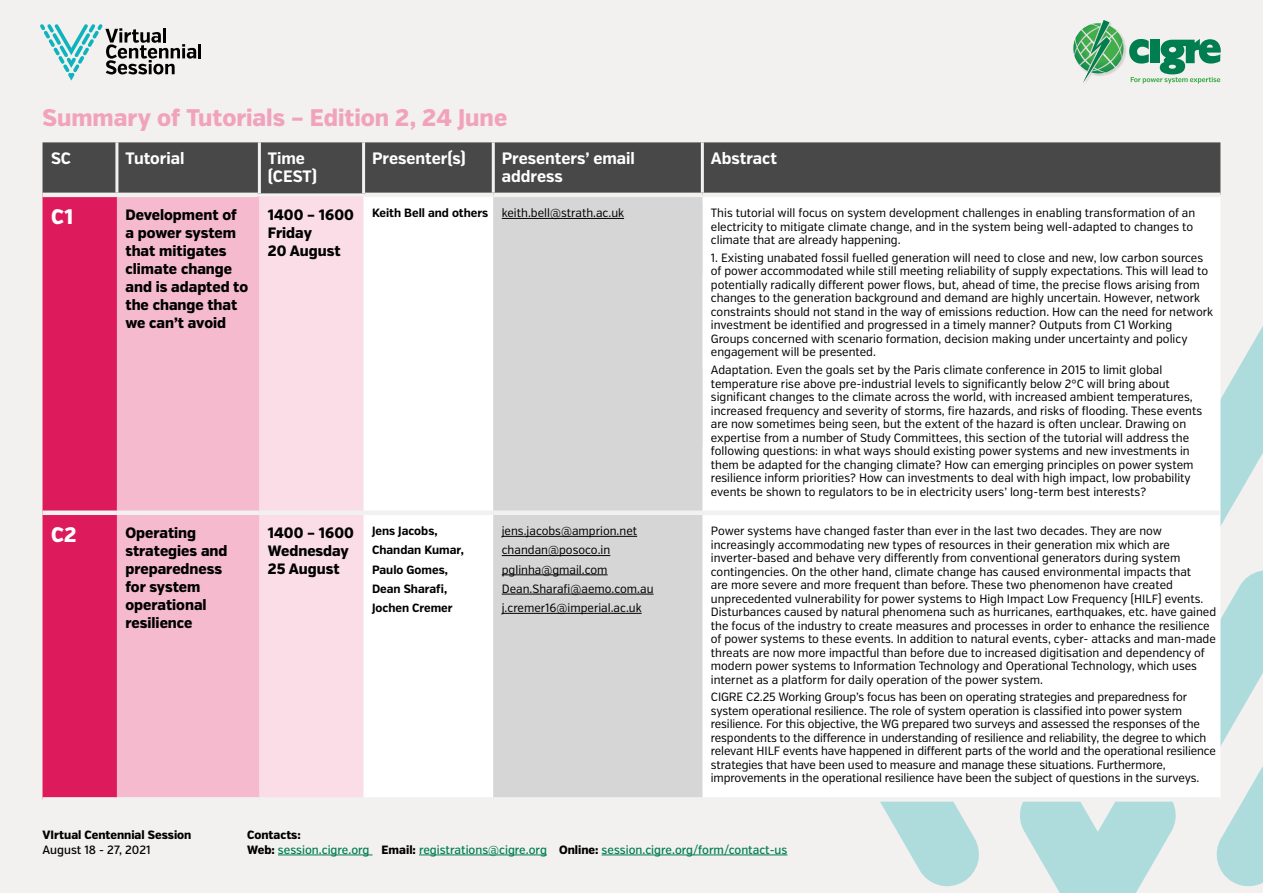
<style>
.page{position:relative;width:1263px;height:893px;background:#f2f1ef}
.page>*{position:absolute;margin:0;border:0;box-sizing:border-box;transform-origin:0 0}
.t1{font:800 24px "Verb Cond";color:#f1a3be}
.t2{font:800 21px "Verb Cond";color:#fff}
.t3{font:700 16.5px/18px "Verb Cond";color:#fff}
.t4{font:800 15px/18px "Verb Cond";color:#000}
.t5{font:12px/13.5px "Verb Cond";color:#000}
.t6{font:500 12px/15px "Verb Cond";color:#007e4f}
.t7{font:700 12px/19.2px "Verb Cond";color:#000}
.t8{font:800 12px "Verb Cond";color:#000}
.t9{font:500 12px "Verb Cond";color:#000}
.s1{font-weight:700}
.s2{font-weight:800;color:#000}
</style>
<div class="page">
<svg style="left:618px;top:802px;width:361px;height:85px"></svg>
<svg style="left:1216px;top:771px;width:47px;height:116px;fill:#aedbdc"></svg>
<svg style="left:1020px;top:802px;width:156px;height:91px"></svg>
<svg style="left:1220px;top:326px;width:43px;height:413px;fill:#aedbdc"></svg>
<hr style="left:198px;top:44px;width:3px;height:14px;background:#000">
<svg style="left:40px;top:24px;width:156px;height:57px"></svg>
<svg style="left:1073px;top:20px;width:148px;height:64px"></svg>
<div style="left:43px;top:142px;width:1177px;height:51px;background:#484848"></div>
<div style="left:43px;top:197px;width:74px;height:600px;background:#dc1a5c"></div>
<div style="left:117px;top:196px;width:142px;height:601px;background:#f5bace"></div>
<div style="left:259px;top:196px;width:104px;height:601px;background:#fadde7"></div>
<div style="left:364px;top:197px;width:856px;height:600px;background:#fff"></div>
<div style="left:493px;top:197px;width:209px;height:600px;background:#d6d6d6"></div>
<hr style="left:258px;top:142px;width:3px;height:51px;background:#f2f1ef">
<hr style="left:362px;top:142px;width:3px;height:51px;background:#f2f1ef">
<hr style="left:117px;top:193px;width:141px;height:4px;background:#f2f1ef">
<div style="left:43px;top:510px;width:74px;height:5px;background:#f2f1ef"></div>
<div style="left:117px;top:510px;width:142px;height:5px;background:#f2f1ef"></div>
<div style="left:259px;top:510px;width:105px;height:5px;background:#f2f1ef"></div>
<div style="left:364px;top:510px;width:129px;height:5px;background:#f2f1ef"></div>
<div style="left:493px;top:510px;width:209px;height:5px;background:#f2f1ef"></div>
<div style="left:702px;top:510px;width:518px;height:5px;background:#f2f1ef"></div>
<div style="left:702px;top:797px;width:518px;height:5px;background:#f2f1ef"></div>
<hr style="left:115px;top:142px;width:3px;height:51px;background:#f2f1ef">
<hr style="left:492px;top:142px;width:3px;height:51px;background:#f2f1ef">
<hr style="left:701px;top:142px;width:3px;height:51px;background:#f2f1ef">
<hr style="left:502px;top:218px;width:122px;height:1px;background:#000">
<hr style="left:502px;top:536px;width:135px;height:1px;background:#000">
<hr style="left:502px;top:555px;width:108px;height:1px;background:#000">
<hr style="left:502px;top:574px;width:106px;height:1px;background:#000">
<hr style="left:502px;top:594px;width:151px;height:1px;background:#000">
<hr style="left:502px;top:613px;width:140px;height:1px;background:#000">
<hr style="left:278px;top:855px;width:94px;height:1px;background:#007e4f">
<hr style="left:419px;top:855px;width:128px;height:1px;background:#007e4f">
<hr style="left:602px;top:855px;width:185px;height:1px;background:#007e4f">
<h1 class="t1" style="left:43px;top:103px;width:466px">Summary of Tutorials – Edition 2, 24 June</h1>
<h3 class="t3" style="left:51px;top:150px;width:22px">SC</h3>
<h3 class="t3" style="left:125px;top:150px;width:61px">Tutorial</h3>
<h3 class="t3" style="left:268px;top:150px;width:51px">Time (CEST)</h3>
<h3 class="t3" style="left:372px;top:150px;width:95px">Presenter(s)</h3>
<h3 class="t3" style="left:502px;top:150px;width:135px">Presenters’ email address</h3>
<h3 class="t3" style="left:711px;top:150px;width:68px">Abstract</h3>
<h2 class="t2" style="left:51px;top:204px;width:24px">C1</h2>
<p class="t4" style="left:125px;top:206px;width:124px">Development of a power system that mitigates climate change and is adapted to the change that we can’t avoid</p>
<p class="t4" style="left:268px;top:206px;width:87px">1400 – 1600<br>Friday<br>20 August</p>
<p class="t5" style="left:372px;top:206px;width:254px"><span class="s1">Keith Bell and others</span> keith.bell@strath.ac.uk</p>
<p class="t5" style="left:711px;top:206px;width:486px">This tutorial will focus on system development challenges in enabling transformation of an electricity to mitigate climate change, and in the system being well-adapted to changes to climate that are already happening.</p>
<p class="t5" style="left:711px;top:251px;width:504px">1. Existing unabated fossil fuelled generation will need to close and new, low carbon sources of power accommodated while still meeting reliability of supply expectations. This will lead to potentially radically different power flows, but, ahead of time, the precise flows arising from changes to the generation background and demand are highly uncertain. However, network constraints should not stand in the way of emissions reduction. How can the need for network investment be identified and progressed in a timely manner? Outputs from C1 Working Groups concerned with scenario formation, decision making under uncertainty and policy engagement will be presented.</p>
<p class="t5" style="left:711px;top:363px;width:493px">Adaptation. Even the goals set by the Paris climate conference in 2015 to limit global temperature rise above pre-industrial levels to significantly below 2°C will bring about significant changes to the climate across the world, with increased ambient temperatures, increased frequency and severity of storms, fire hazards, and risks of flooding. These events are now sometimes being seen, but the extent of the hazard is often unclear. Drawing on expertise from a number of Study Committees, this section of the tutorial will address the following questions: in what ways should existing power systems and new investments in them be adapted for the changing climate? How can emerging principles on power system resilience inform priorities? How can investments to deal with high impact, low probability events be shown to regulators to be in electricity users’ long-term best interests?</p>
<h2 class="t2" style="left:51px;top:522px;width:27px">C2</h2>
<p class="t4" style="left:125px;top:524px;width:104px">Operating strategies and preparedness for system operational resilience</p>
<p class="t4" style="left:268px;top:524px;width:87px">1400 – 1600<br>Wednesday<br>25 August</p>
<p class="t7" style="left:372px;top:522px;width:93px">Jens Jacobs,<br>Chandan Kumar,<br>Paulo Gomes,<br>Dean Sharafi,<br>Jochen Cremer</p>
<p class="t5" style="left:502px;top:521px;width:153px;line-height:19.2px">jens.jacobs@amprion.net chandan@posoco.in pglinha@gmail.com<br>Dean.Sharafi@aemo.com.au j.cremer16@imperial.ac.uk</p>
<p class="t5" style="left:711px;top:524px;width:507px">Power systems have changed faster than ever in the last two decades. They are now increasingly accommodating new types of resources in their generation mix which are inverter-based and behave very differently from conventional generators during system contingencies. On the other hand, climate change has caused environmental impacts that<br>are more severe and more frequent than before. These two phenomenon have created unprecedented vulnerability for power systems to High Impact Low Frequency (HILF) events.<br>Disturbances caused by natural phenomena such as hurricanes, earthquakes, etc. have gained the focus of the industry to create measures and processes in order to enhance the resilience of power systems to these events. In addition to natural events, cyber- attacks and man-made threats are now more impactful than before due to increased digitisation and dependency of modern power systems to Information Technology and Operational Technology, which uses internet as a platform for daily operation of the power system.</p>
<p class="t5" style="left:711px;top:691px;width:507px">CIGRE C2.25 Working Group’s focus has been on operating strategies and preparedness for system operational resilience. The role of system operation is classified into power system resilience. For this objective, the WG prepared two surveys and assessed the responses of the respondents to the difference in understanding of resilience and reliability, the degree to which relevant HILF events have happened in different parts of the world and the operational resilience strategies that have been used to measure and manage these situations. Furthermore, improvements in the operational resilience have been the subject of questions in the surveys.</p>
<p class="t8" style="left:43px;top:827px;width:150px">VIrtual Centennial Session</p>
<p class="t9" style="left:43px;top:842px;width:110px">August 18 - 27, 2021</p>
<p class="t6" style="left:247px;top:827px;width:542px"><span class="s2">Contacts:<br>Web:</span> session.cigre.org <span class="s2">Email:</span> registrations@cigre.org <span class="s2">Online:</span> session.cigre.org/form/contact-us</p>
</div>
